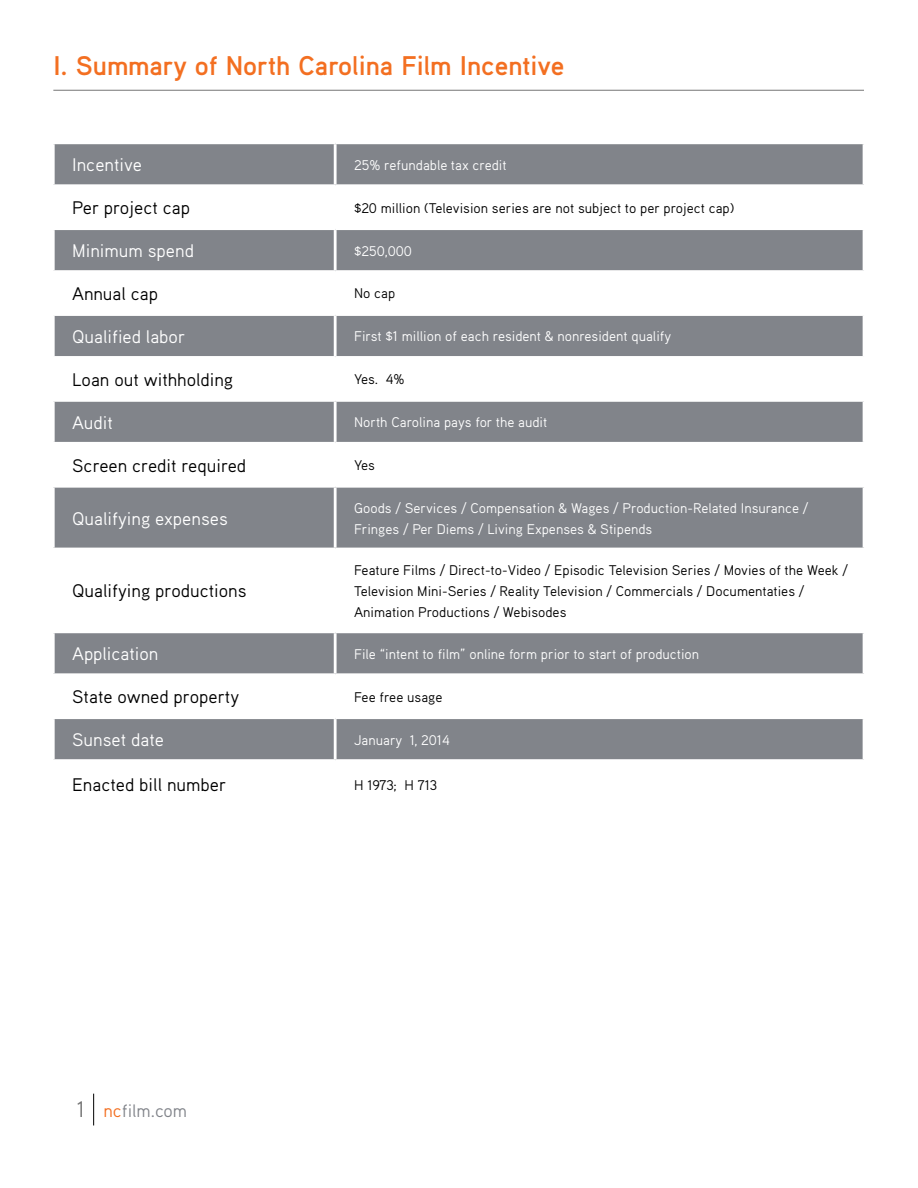
<style>
.page{position:relative;width:918px;height:1188px;background:#fff}
.page>*{position:absolute;margin:0;border:0;box-sizing:border-box;transform-origin:0 0}
.t1{font:27px "Aaux Pro OT Bold OSF";color:#f36f21}
.t2{font:18.3px "Aaux Pro OT";color:#000}
.t3{font:18.3px "Aaux Pro OT";color:#fff}
.t4{font:18px "Aaux Pro OT";color:#81848a}
.t5{font:14.1px/21px "Aaux Pro OT";color:#fff}
.t6{font:14.1px/21px "Aaux Pro OT";color:#000}
.s1{font-size:22.5px;color:#000}
.s2{color:#f36f21}
</style>
<div class="page">
<div style="left:55px;top:144px;width:808px;height:40px;background:#81848a"></div>
<svg style="left:55px;top:230px;width:808px;height:529px;fill:#81848a"></svg>
<hr style="left:334px;top:144px;width:3px;height:40px;background:#fff">
<hr style="left:334px;top:230px;width:3px;height:40px;background:#fff">
<hr style="left:52px;top:270px;width:283px;height:3px;background:#fff">
<hr style="left:335px;top:270px;width:530px;height:3px;background:#fff">
<hr style="left:334px;top:273px;width:3px;height:40px;background:#fff">
<hr style="left:52px;top:313px;width:283px;height:3px;background:#fff">
<hr style="left:335px;top:313px;width:530px;height:3px;background:#fff">
<hr style="left:334px;top:316px;width:3px;height:40px;background:#fff">
<hr style="left:52px;top:356px;width:283px;height:3px;background:#fff">
<hr style="left:335px;top:356px;width:530px;height:3px;background:#fff">
<hr style="left:334px;top:359px;width:3px;height:40px;background:#fff">
<hr style="left:52px;top:399px;width:283px;height:3px;background:#fff">
<hr style="left:335px;top:399px;width:530px;height:3px;background:#fff">
<hr style="left:334px;top:402px;width:3px;height:40px;background:#fff">
<hr style="left:52px;top:442px;width:283px;height:3px;background:#fff">
<hr style="left:335px;top:442px;width:530px;height:3px;background:#fff">
<hr style="left:334px;top:445px;width:3px;height:40px;background:#fff">
<hr style="left:52px;top:485px;width:283px;height:3px;background:#fff">
<hr style="left:335px;top:485px;width:530px;height:3px;background:#fff">
<hr style="left:334px;top:488px;width:3px;height:60px;background:#fff">
<hr style="left:52px;top:548px;width:283px;height:2px;background:#fff">
<hr style="left:335px;top:548px;width:530px;height:2px;background:#fff">
<hr style="left:334px;top:550px;width:3px;height:80px;background:#fff">
<hr style="left:52px;top:630px;width:283px;height:3px;background:#fff">
<hr style="left:335px;top:630px;width:530px;height:3px;background:#fff">
<hr style="left:334px;top:633px;width:3px;height:40px;background:#fff">
<hr style="left:52px;top:673px;width:283px;height:3px;background:#fff">
<hr style="left:335px;top:673px;width:530px;height:3px;background:#fff">
<hr style="left:334px;top:676px;width:3px;height:40px;background:#fff">
<hr style="left:52px;top:716px;width:283px;height:3px;background:#fff">
<hr style="left:335px;top:716px;width:530px;height:3px;background:#fff">
<hr style="left:334px;top:719px;width:3px;height:40px;background:#fff">
<hr style="left:53px;top:90px;width:811px;height:1px;background:#000">
<hr style="left:93px;top:1094px;width:1px;height:31px;background:#000">
<h1 class="t1" style="left:53px;top:48px;width:512px">I. Summary of North Carolina Film Incentive</h1>
<p class="t3" style="left:72px;top:153px;width:71px">Incentive</p>
<p class="t5" style="left:354px;top:154px;width:154px">25% refundable tax credit</p>
<p class="t2" style="left:72px;top:196px;width:119px">Per project cap</p>
<p class="t6" style="left:354px;top:197px;width:382px">$20 million (Television series are not subject to per project cap)</p>
<p class="t3" style="left:72px;top:239px;width:123px">Minimum spend</p>
<p class="t5" style="left:354px;top:240px;width:59px">$250,000</p>
<p class="t2" style="left:72px;top:282px;width:87px">Annual cap</p>
<p class="t6" style="left:354px;top:283px;width:43px">No cap</p>
<p class="t3" style="left:72px;top:325px;width:115px">Qualified labor</p>
<p class="t5" style="left:354px;top:326px;width:319px">First $1 million of each resident &amp; nonresident qualify</p>
<p class="t2" style="left:72px;top:368px;width:163px">Loan out withholding</p>
<p class="t6" style="left:354px;top:369px;width:52px">Yes. 4%</p>
<p class="t3" style="left:72px;top:411px;width:42px">Audit</p>
<p class="t5" style="left:354px;top:411px;width:195px">North Carolina pays for the audit</p>
<p class="t2" style="left:72px;top:454px;width:176px">Screen credit required</p>
<p class="t6" style="left:354px;top:454px;width:22px">Yes</p>
<p class="t3" style="left:72px;top:507px;width:157px">Qualifying expenses</p>
<p class="t5" style="left:354px;top:497px;width:456px">Goods / Services / Compensation &amp; Wages / Production-Related Insurance /<br>Fringes / Per Diems / Living Expenses &amp; Stipends</p>
<p class="t2" style="left:72px;top:580px;width:176px">Qualifying productions</p>
<p class="t6" style="left:354px;top:559px;width:495px">Feature Films / Direct-to-Video / Episodic Television Series / Movies of the Week /<br>Television Mini-Series / Reality Television / Commercials / Documentaties /<br>Animation Productions / Webisodes</p>
<p class="t3" style="left:72px;top:642px;width:88px">Application</p>
<p class="t5" style="left:354px;top:643px;width:347px">File “intent to film” online form prior to start of production</p>
<p class="t2" style="left:72px;top:685px;width:169px">State owned property</p>
<p class="t6" style="left:354px;top:686px;width:90px">Fee free usage</p>
<p class="t3" style="left:72px;top:728px;width:93px">Sunset date</p>
<p class="t5" style="left:354px;top:729px;width:97px">January 1, 2014</p>
<p class="t2" style="left:72px;top:773px;width:156px">Enacted bill number</p>
<p class="t6" style="left:354px;top:774px;width:85px">H 1973; H 713</p>
<p class="t4" style="left:77px;top:1099px;width:112px"><span class="s1">1</span> <span class="s2">nc</span>film.com</p>
</div>
